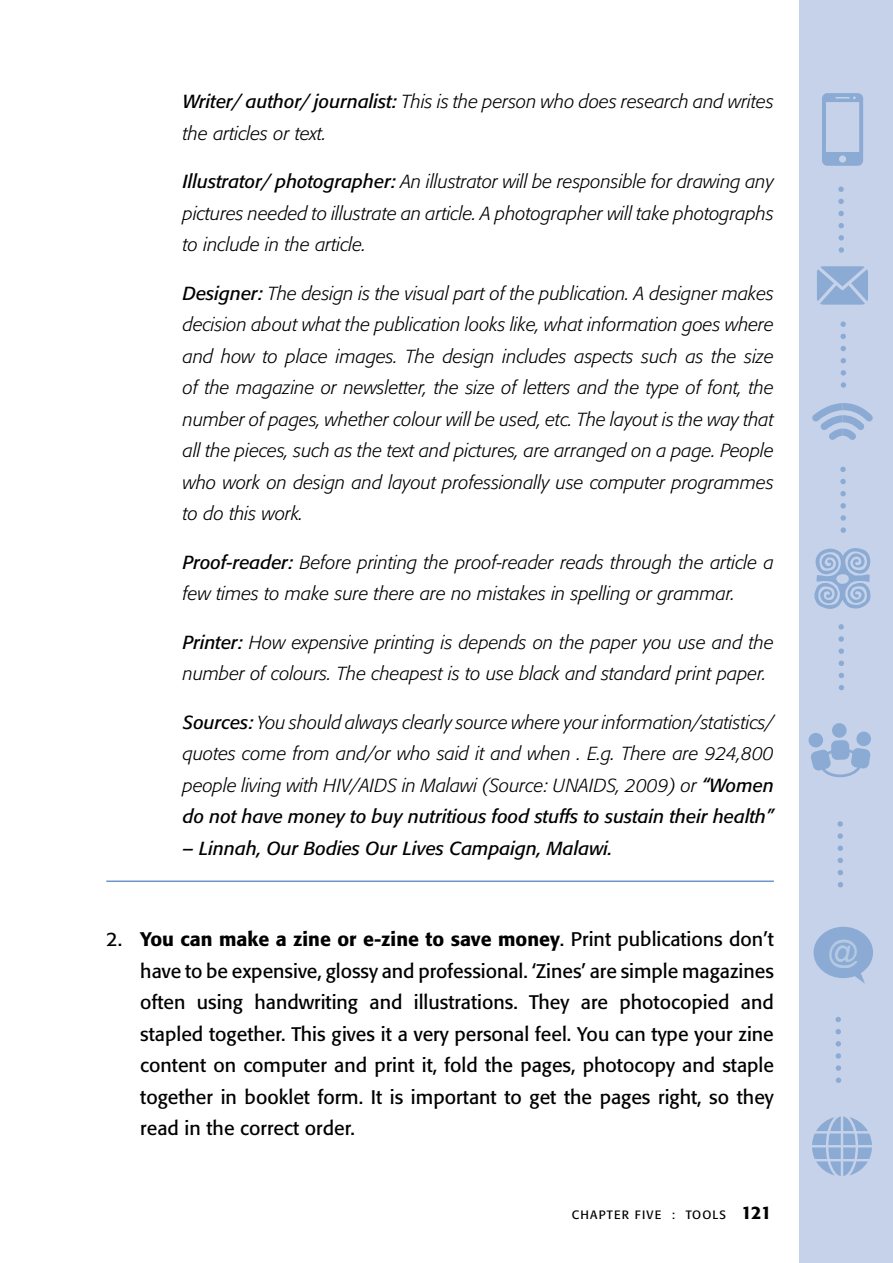
<style>
.page{position:relative;width:893px;height:1263px;background:#fff}
.page>*{position:absolute;margin:0;border:0;box-sizing:border-box;transform-origin:0 0}
.t1{font:30.45px "Arial";color:#fff}
.t2{font:19.5px/31.5px "Formata";color:#000;text-align:justify}
.t3{font:italic 300 18.75px/31.5px "Formata";color:#000}
.t4{font:italic 18.75px "Formata";color:#000}
.t5{font:500 18px "Formata";color:#000}
.t6{font:12px "Formata";letter-spacing:.1em;color:#000}
.s1{font-weight:400}
.s2{font-weight:500}
</style>
<div class="page">
<div style="left:799px;top:0;width:94px;height:1263px;background:#c5d2e9"></div>
<svg style="left:822px;top:93px;width:41px;height:73px"></svg>
<svg style="left:817px;top:266px;width:51px;height:39px"></svg>
<svg style="left:812px;top:403px;width:61px;height:37px"></svg>
<div style="left:832px;top:723px;width:15px;height:15px;background:#8babd4;border-radius:50%"></div>
<div style="left:808px;top:733px;width:15px;height:15px;background:#8babd4;border-radius:50%"></div>
<svg style="left:810px;top:740px;width:61px;height:37px"></svg>
<div style="left:856px;top:731px;width:15px;height:15px;background:#8babd4;border-radius:50%"></div>
<svg style="left:813px;top:927px;width:60px;height:57px"></svg>
<svg style="left:812px;top:1116px;width:60px;height:60px"></svg>
<svg style="left:838px;top:186px;width:6px;height:6px"></svg>
<svg style="left:838px;top:199px;width:6px;height:5px"></svg>
<svg style="left:838px;top:211px;width:6px;height:5px"></svg>
<svg style="left:838px;top:223px;width:6px;height:5px"></svg>
<svg style="left:838px;top:235px;width:6px;height:6px"></svg>
<svg style="left:839px;top:247px;width:5px;height:6px"></svg>
<svg style="left:840px;top:321px;width:6px;height:6px"></svg>
<svg style="left:840px;top:334px;width:6px;height:5px"></svg>
<svg style="left:840px;top:346px;width:6px;height:5px"></svg>
<svg style="left:841px;top:358px;width:5px;height:5px"></svg>
<svg style="left:841px;top:370px;width:5px;height:6px"></svg>
<svg style="left:841px;top:382px;width:5px;height:6px"></svg>
<svg style="left:840px;top:467px;width:6px;height:5px"></svg>
<svg style="left:840px;top:479px;width:6px;height:5px"></svg>
<svg style="left:840px;top:491px;width:6px;height:5px"></svg>
<svg style="left:840px;top:503px;width:6px;height:5px"></svg>
<svg style="left:840px;top:515px;width:6px;height:6px"></svg>
<svg style="left:841px;top:527px;width:5px;height:6px"></svg>
<svg style="left:838px;top:624px;width:6px;height:5px"></svg>
<svg style="left:838px;top:636px;width:6px;height:6px"></svg>
<svg style="left:839px;top:648px;width:5px;height:6px"></svg>
<svg style="left:839px;top:661px;width:5px;height:5px"></svg>
<svg style="left:839px;top:673px;width:5px;height:5px"></svg>
<svg style="left:839px;top:685px;width:5px;height:5px"></svg>
<svg style="left:837px;top:821px;width:6px;height:6px"></svg>
<svg style="left:837px;top:833px;width:6px;height:6px"></svg>
<svg style="left:838px;top:845px;width:5px;height:6px"></svg>
<svg style="left:838px;top:858px;width:5px;height:5px"></svg>
<svg style="left:838px;top:870px;width:5px;height:5px"></svg>
<svg style="left:838px;top:882px;width:5px;height:5px"></svg>
<svg style="left:835px;top:1017px;width:6px;height:5px"></svg>
<svg style="left:835px;top:1029px;width:6px;height:5px"></svg>
<svg style="left:836px;top:1041px;width:5px;height:5px"></svg>
<svg style="left:836px;top:1053px;width:5px;height:6px"></svg>
<svg style="left:836px;top:1065px;width:5px;height:6px"></svg>
<svg style="left:836px;top:1077px;width:5px;height:6px"></svg>
<svg style="left:814px;top:548px;width:57px;height:61px"></svg>
<hr style="left:106px;top:880px;width:668px;height:2px;background:#6a96c8">
<p class="t3" style="left:183px;top:86px;width:592px"><span class="s1">Writer/ author/ journalist:</span> This is the person who does research and writes the articles or text.</p>
<p class="t3" style="left:183px;top:166px;width:593px;text-align:justify"><span class="s1">Illustrator/ photographer:</span> An illustrator will be responsible for drawing any pictures needed to illustrate an article. A photographer will take photographs to include in the article.</p>
<p class="t3" style="left:183px;top:278px;width:593px;text-align:justify"><span class="s1">Designer:</span> The design is the visual part of the publication. A designer makes decision about what the publication looks like, what information goes where and how to place images. The design includes aspects such as the size of the magazine or newsletter, the size of letters and the type of font, the number of pages, whether colour will be used, etc. The layout is the way that all the pieces, such as the text and pictures, are arranged on a page. People who work on design and layout professionally use computer programmes to do this work.</p>
<p class="t3" style="left:183px;top:547px;width:592px"><span class="s1">Proof-reader:</span> Before printing the proof-reader reads through the article a few times to make sure there are no mistakes in spelling or grammar.</p>
<p class="t3" style="left:183px;top:627px;width:592px"><span class="s1">Printer:</span> How expensive printing is depends on the paper you use and the number of colours. The cheapest is to use black and standard print paper.</p>
<p class="t3" style="left:183px;top:707px;width:593px;text-align:justify"><span class="s1">Sources:</span> You should always clearly source where your information/statistics/ quotes come from and/or who said it and when . E.g. There are 924,800 people living with HIV/AIDS in Malawi (Source: UNAIDS, 2009) or <span class="s1">“Women do not have money to buy nutritious food stuffs to sustain their health”</span></p>
<p class="t4" style="left:183px;top:837px;width:431px">– Linnah, Our Bodies Our Lives Campaign, Malawi.</p>
<p class="t2" style="left:140px;top:923px;width:635px;text-indent:-34px">2. <span class="s2">You can make a zine or e-zine to save money</span>. Print publications don’t have to be expensive, glossy and professional. ‘Zines’ are simple magazines often using handwriting and illustrations. They are photocopied and stapled together. This gives it a very personal feel. You can type your zine content on computer and print it, fold the pages, photocopy and staple together in booklet form. It is important to get the pages right, so they read in the correct order.</p>
<p class="t6" style="left:572px;top:1207px;width:130px">chapter five : TOOLS</p>
<p class="t5" style="left:741px;top:1202px;width:32px">121</p>
<h1 class="t1" style="left:827px;top:931px;width:32px">@</h1>
</div>
